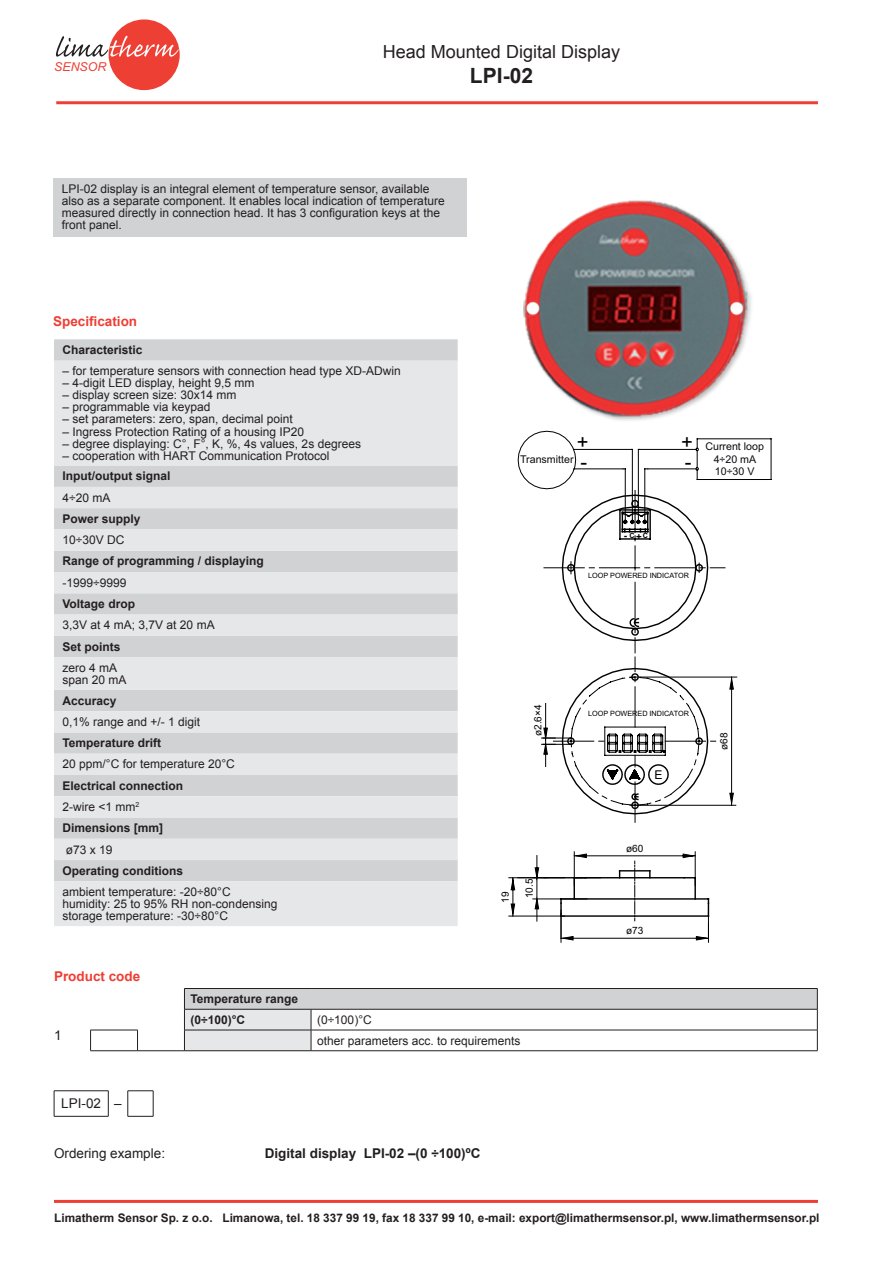
<style>
.page{position:relative;width:872px;height:1268px;background:#fff}
.page>*{position:absolute;margin:0;border:0;box-sizing:border-box;transform-origin:0 0}
.t1{font:700 21px "Arial";color:#231f20}
.t2{font:20.1px "Arial";color:#000}
.t3{font:18px "Arial";color:#231f20}
.t4{font:700 13.5px "Arial";color:#231f20}
.t5{font:700 13.5px "Arial";color:#ee3e34}
.t6{font:13.5px "Arial";color:#231f20}
.t7{font:italic 12.3px "Arial";color:#ee3f34}
.t8{font:12.15px "Arial";color:#000}
.t9{font:12px/12px "Arial";color:#231f20}
.t10{font:700 12px/21.3px "Arial";color:#231f20}
.t11{font:700 11.7px "Arial";color:#231f20}
.t12{font:10.65px/12.8px "Arial";color:#0e0b10;text-align:center}
.t13{font:10.05px "Arial";color:#000}
.t14{font:700 9.6px "Arial";color:#000}
.t15{font:7.2px "Arial";color:#000}
.s1{font-weight:400}
.s2{font-size:7.2px}
</style>
<div class="page">
<hr style="left:54px;top:1199px;width:764px;height:3px;background:#ee3f34">
<div style="left:109px;top:19px;width:71px;height:71px;background:#ee3f34;border-radius:50%"></div>
<svg style="left:56px;top:36px;width:123px;height:21px"></svg>
<hr style="left:56px;top:101px;width:762px;height:3px;background:#ee3f34">
<div style="left:53px;top:178px;width:414px;height:59px;background:#d1d2d4"></div>
<img style="left:523px;top:200px;width:228px;height:221px">
<div style="left:184px;top:988px;width:633px;height:21px;background:#d1d2d4"></div>
<div style="left:184px;top:1009px;width:127px;height:20px;background:#e6e7e9"></div>
<div style="left:184px;top:1029px;width:127px;height:21px;background:#e6e7e9"></div>
<hr style="left:184px;top:1008px;width:127px;height:1px;background:#231f20">
<hr style="left:311px;top:1008px;width:506px;height:1px;background:#231f20">
<hr style="left:184px;top:1029px;width:127px;height:1px;background:#231f20">
<hr style="left:311px;top:1029px;width:506px;height:1px;background:#231f20">
<svg style="left:311px;top:1009px;width:1px;height:41px"></svg>
<svg style="left:817px;top:988px;width:1px;height:62px"></svg>
<hr style="left:137px;top:1050px;width:47px;height:1px;background:#231f20">
<hr style="left:184px;top:1050px;width:127px;height:1px;background:#231f20">
<hr style="left:311px;top:1050px;width:506px;height:1px;background:#231f20">
<hr style="left:90px;top:1029px;width:48px;height:1px;background:#231f20">
<svg style="left:90px;top:1029px;width:1px;height:21px"></svg>
<svg style="left:137px;top:1029px;width:1px;height:21px"></svg>
<hr style="left:90px;top:1050px;width:47px;height:1px;background:#231f20">
<hr style="left:184px;top:988px;width:127px;height:1px;background:#231f20">
<hr style="left:311px;top:988px;width:506px;height:1px;background:#231f20">
<svg style="left:184px;top:988px;width:1px;height:62px"></svg>
<hr style="left:54px;top:1090px;width:54px;height:1px;background:#231f20">
<svg style="left:54px;top:1090px;width:1px;height:25px"></svg>
<hr style="left:54px;top:1115px;width:54px;height:1px;background:#231f20">
<svg style="left:108px;top:1090px;width:1px;height:25px"></svg>
<svg style="left:127px;top:1090px;width:27px;height:26px"></svg>
<div style="left:54px;top:339px;width:404px;height:21px;background:#d1d2d4"></div>
<svg style="left:54px;top:360px;width:404px;height:565px;background:#dedfe1"></svg>
<svg style="left:517px;top:431px;width:254px;height:247px"></svg>
<hr style="left:632px;top:449px;width:1px;height:73px;background:#000">
<hr style="left:638px;top:449px;width:1px;height:73px;background:#000">
<hr style="left:574px;top:851px;width:1px;height:34px;background:#000">
<hr style="left:695px;top:851px;width:1px;height:34px;background:#000">
<hr style="left:533px;top:898px;width:54px;height:1px;background:#000">
<svg style="left:534px;top:855px;width:12px;height:66px"></svg>
<hr style="left:509px;top:915px;width:55px;height:1px;background:#000">
<hr style="left:509px;top:877px;width:55px;height:1px;background:#000">
<svg style="left:510px;top:877px;width:5px;height:39px"></svg>
<hr style="left:560px;top:909px;width:1px;height:33px;background:#000">
<hr style="left:708px;top:909px;width:1px;height:33px;background:#000">
<svg style="left:560px;top:853px;width:149px;height:87px"></svg>
<svg style="left:541px;top:468px;width:168px;height:277px"></svg>
<hr style="left:640px;top:676px;width:96px;height:1px;background:#000">
<hr style="left:640px;top:804px;width:96px;height:1px;background:#000">
<svg style="left:729px;top:676px;width:5px;height:129px"></svg>
<svg style="left:543px;top:489px;width:182px;height:333px"></svg>
<p class="t7" style="left:54px;top:58px;width:54px">SENSOR</p>
<h3 class="t3" style="left:383px;top:40px;width:239px">Head Mounted Digital Display</h3>
<h1 class="t1" style="left:470px;top:62px;width:65px">LPI-02</h1>
<p class="t9" style="left:62px;top:183px;width:384px">LPI-02 display is an integral element of temperature sensor, available also as a separate component. It enables local indication of temperature measured directly in connection head. It has 3 configuration keys at the front panel.</p>
<p class="t5" style="left:53px;top:312px;width:86px">Specification</p>
<p class="t10" style="left:63px;top:339px;width:82px">Characteristic</p>
<p class="t9" style="left:63px;top:365px;width:340px">– for temperature sensors with connection head type XD-ADwin</p>
<p class="t9" style="left:63px;top:377px;width:193px">– 4-digit LED display, height 9,5 mm</p>
<p class="t9" style="left:63px;top:389px;width:176px">– display screen size: 30x14 mm</p>
<p class="t9" style="left:63px;top:401px;width:150px">– programmable via keypad</p>
<p class="t9" style="left:63px;top:413px;width:232px">– set parameters: zero, span, decimal point</p>
<p class="t9" style="left:63px;top:425px;width:243px">– Ingress Protection Rating of a housing IP20</p>
<p class="t9" style="left:63px;top:437px;width:300px">– degree displaying: C°, F°, K, %, 4s values, 2s degrees</p>
<p class="t9" style="left:63px;top:449px;width:268px">– cooperation with HART Communication Protocol</p>
<p class="t10" style="left:63px;top:465px;width:109px">Input/output signal</p>
<p class="t9" style="left:63px;top:491px;width:49px">4÷20 mA</p>
<p class="t10" style="left:63px;top:508px;width:80px">Power supply</p>
<p class="t9" style="left:63px;top:534px;width:63px">10÷30V DC</p>
<p class="t10" style="left:63px;top:551px;width:203px">Range of programming / displaying</p>
<p class="t9" style="left:63px;top:576px;width:65px">-1999÷9999</p>
<p class="t10" style="left:63px;top:593px;width:74px">Voltage drop</p>
<p class="t9" style="left:63px;top:619px;width:154px">3,3V at 4 mA; 3,7V at 20 mA</p>
<p class="t10" style="left:63px;top:636px;width:60px">Set points</p>
<p class="t9" style="left:63px;top:661px;width:66px">zero 4 mA span 20 mA</p>
<p class="t10" style="left:63px;top:690px;width:56px">Accuracy</p>
<p class="t9" style="left:63px;top:715px;width:139px">0,1% range and +/- 1 digit</p>
<p class="t10" style="left:63px;top:732px;width:100px">Temperature drift</p>
<p class="t9" style="left:63px;top:758px;width:174px">20 ppm/°C for temperature 20°C</p>
<p class="t10" style="left:63px;top:775px;width:122px">Electrical connection<br><span class="s1">2-wire &lt;1 mm</span><sup>2<br></sup>Dimensions [mm]</p>
<p class="t9" style="left:66px;top:843px;width:48px">ø73 x 19</p>
<p class="t10" style="left:63px;top:860px;width:122px">Operating conditions</p>
<p class="t9" style="left:63px;top:885px;width:216px">ambient temperature: -20÷80°C humidity: 25 to 95% RH non-condensing storage temperature: -30÷80°C</p>
<h2 class="t2" style="left:577px;top:428px;width:13px">+</h2>
<h2 class="t2" style="left:681px;top:428px;width:13px">+</h2>
<p class="t12" style="left:520px;top:453px;width:55px">Transmitter</p>
<h2 class="t2" style="left:580px;top:448px;width:8px">-</h2>
<h2 class="t2" style="left:685px;top:448px;width:8px">-</h2>
<p class="t12" style="left:705px;top:440px;width:60px">Current loop<br>4÷20 mA<br>10÷30 V</p>
<p class="t14" style="left:623px;top:529px;width:26px">- <span class="s2">C</span>+<span class="s2">C</span></p>
<p class="t15" style="left:588px;top:570px;width:102px">LOOP POWERED INDICATOR</p>
<p class="t13" style="left:531px;top:736px;width:33px;rotate:-90deg">ø2.6×4</p>
<p class="t13" style="left:499px;top:902px;width:13px;rotate:-90deg">19</p>
<p class="t13" style="left:523px;top:897px;width:21px;rotate:-90deg">10.5</p>
<p class="t15" style="left:588px;top:708px;width:102px">LOOP POWERED INDICATOR</p>
<p class="t8" style="left:654px;top:766px;width:10px">E</p>
<p class="t13" style="left:626px;top:841px;width:19px">ø60</p>
<p class="t13" style="left:626px;top:923px;width:19px">ø73</p>
<p class="t13" style="left:717px;top:749px;width:19px;rotate:-90deg">ø68</p>
<p class="t5" style="left:54px;top:967px;width:88px">Product code</p>
<p class="t6" style="left:54px;top:1026px;width:9px">1</p>
<p class="t10" style="left:190px;top:988px;width:109px;line-height:20.7px">Temperature range (0÷100)°C</p>
<p class="t9" style="left:317px;top:1009px;width:205px;line-height:20.7px">(0÷100)°C<br>other parameters acc. to requirements</p>
<p class="t6" style="left:61px;top:1094px;width:62px">LPI-02 –</p>
<p class="t6" style="left:54px;top:1143px;width:113px">Ordering example:</p>
<p class="t4" style="left:265px;top:1143px;width:217px">Digital display LPI-02 –(0 ÷100)ºC</p>
<p class="t11" style="left:54px;top:1210px;width:766px">Limatherm Sensor Sp. z o.o. Limanowa, tel. 18 337 99 19, fax 18 337 99 10, e-mail: export@limathermsensor.pl, www.limathermsensor.pl</p>
</div>
